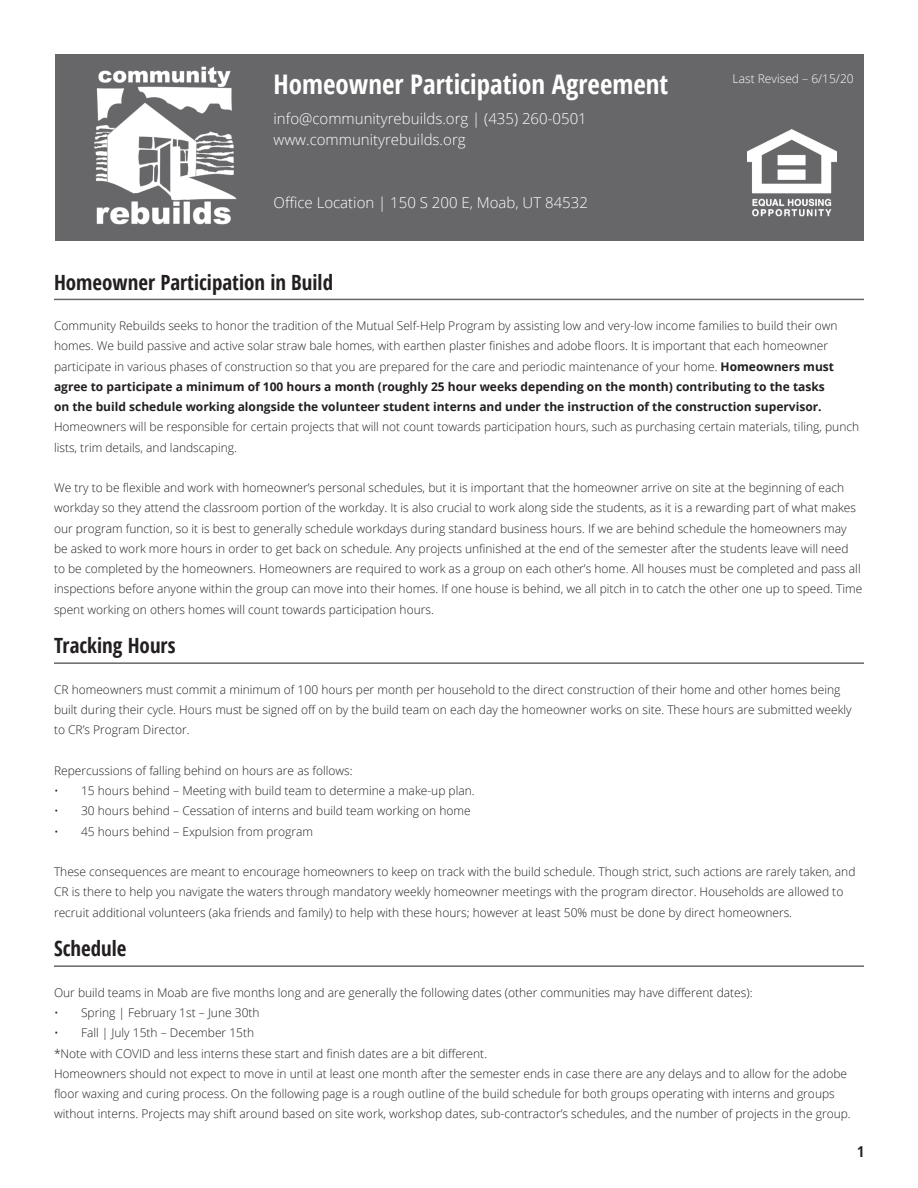
<style>
.page{position:relative;width:918px;height:1188px;background:#fff}
.page>*{position:absolute;margin:0;border:0;box-sizing:border-box;transform-origin:0 0}
.t1{font:700 27px "Open Sans Condensed";color:#fff}
.Headings{font:700 21px "Open Sans Condensed";color:#231f20}
.t2{font:300 15px "Open Sans";color:#fff}
.Main_Text{font:700 15px "Open Sans Condensed";color:#231f20}
.Main_Text-2{font:300 12px/20.2px "Open Sans";color:#231f20}
.Main_Text-3{font:300 12px "Open Sans";color:#fff}
.s1{font-weight:700}
</style>
<div class="page">
<div style="left:56px;top:55px;width:808px;height:186px;background:#67676a"></div>
<img style="left:747px;top:129px;width:90px;height:88px">
<img style="left:81px;top:54px;width:162px;height:171px">
<hr style="left:54px;top:299px;width:810px;height:1px;background:#67676a">
<hr style="left:54px;top:662px;width:810px;height:2px;background:#67676a">
<hr style="left:54px;top:965px;width:810px;height:2px;background:#67676a">
<p class="t1" style="left:274px;top:66px;width:396px">Homeowner Participation Agreement</p>
<p class="t2" style="left:274px;top:109px;width:315px">info@communityrebuilds.org | (435) 260-0501</p>
<p class="t2" style="left:274px;top:130px;width:194px">www.communityrebuilds.org</p>
<p class="t2" style="left:274px;top:193px;width:316px">Office Location | 150 S 200 E, Moab, UT 84532</p>
<p class="Main_Text-3" style="left:733px;top:70px;width:123px">Last Revised – 6/15/20</p>
<p class="Headings" style="left:54px;top:267px;width:281px">Homeowner Participation in Build</p>
<p class="Main_Text-2" style="left:54px;top:315px;width:807px">Community Rebuilds seeks to honor the tradition of the Mutual Self-Help Program by assisting low and very-low income families to build their own homes. We build passive and active solar straw bale homes, with earthen plaster finishes and adobe floors. It is important that each homeowner participate in various phases of construction so that you are prepared for the care and periodic maintenance of your home. <span class="s1">Homeowners must agree to participate a minimum of 100 hours a month (roughly 25 hour weeks depending on the month) contributing to the tasks<br>on the build schedule working alongside the volunteer student interns and under the instruction of the construction supervisor.<br></span>Homeowners will be responsible for certain projects that will not count towards participation hours, such as purchasing certain materials, tiling, punch lists, trim details, and landscaping.</p>
<p class="Main_Text-2" style="left:54px;top:477px;width:810px">We try to be flexible and work with homeowner’s personal schedules, but it is important that the homeowner arrive on site at the beginning of each workday so they attend the classroom portion of the workday. It is also crucial to work along side the students, as it is a rewarding part of what makes our program function, so it is best to generally schedule workdays during standard business hours. If we are behind schedule the homeowners may be asked to work more hours in order to get back on schedule. Any projects unfinished at the end of the semester after the students leave will need to be completed by the homeowners. Homeowners are required to work as a group on each other’s home. All houses must be completed and pass all inspections before anyone within the group can move into their homes. If one house is behind, we all pitch in to catch the other one up to speed. Time spent working on others homes will count towards participation hours.</p>
<p class="Headings" style="left:54px;top:631px;width:123px">Tracking Hours</p>
<p class="Main_Text-2" style="left:54px;top:679px;width:799px">CR homeowners must commit a minimum of 100 hours per month per household to the direct construction of their home and other homes being built during their cycle. Hours must be signed off on by the build team on each day the homeowner works on site. These hours are submitted weekly to CR’s Program Director.</p>
<p class="Main_Text-2" style="left:54px;top:760px;width:300px">Repercussions of falling behind on hours are as follows:</p>
<p class="Main_Text-2" style="left:54px;top:780px;width:422px">• 15 hours behind – Meeting with build team to determine a make-up plan.</p>
<p class="Main_Text-2" style="left:54px;top:801px;width:418px">• 30 hours behind – Cessation of interns and build team working on home</p>
<p class="Main_Text-2" style="left:54px;top:821px;width:261px">• 45 hours behind – Expulsion from program</p>
<p class="Main_Text-2" style="left:54px;top:861px;width:803px">These consequences are meant to encourage homeowners to keep on track with the build schedule. Though strict, such actions are rarely taken, and<br>CR is there to help you navigate the waters through mandatory weekly homeowner meetings with the program director. Households are allowed to recruit additional volunteers (aka friends and family) to help with these hours; however at least 50% must be done by direct homeowners.</p>
<p class="Headings" style="left:54px;top:934px;width:74px">Schedule</p>
<p class="Main_Text-2" style="left:54px;top:982px;width:700px">Our build teams in Moab are five months long and are generally the following dates (other communities may have different dates):</p>
<p class="Main_Text-2" style="left:54px;top:1002px;width:207px">• Spring | February 1st – June 30th</p>
<p class="Main_Text-2" style="left:54px;top:1023px;width:202px">• Fall | July 15th – December 15th</p>
<p class="Main_Text-2" style="left:54px;top:1043px;width:435px">*Note with COVID and less interns these start and finish dates are a bit different.</p>
<p class="Main_Text-2" style="left:54px;top:1063px;width:798px">Homeowners should not expect to move in until at least one month after the semester ends in case there are any delays and to allow for the adobe floor waxing and curing process. On the following page is a rough outline of the build schedule for both groups operating with interns and groups without interns. Projects may shift around based on site work, workshop dates, sub-contractor’s schedules, and the number of projects in the group.</p>
<p class="Main_Text" style="left:857px;top:1142px;width:8px">1</p>
</div>
